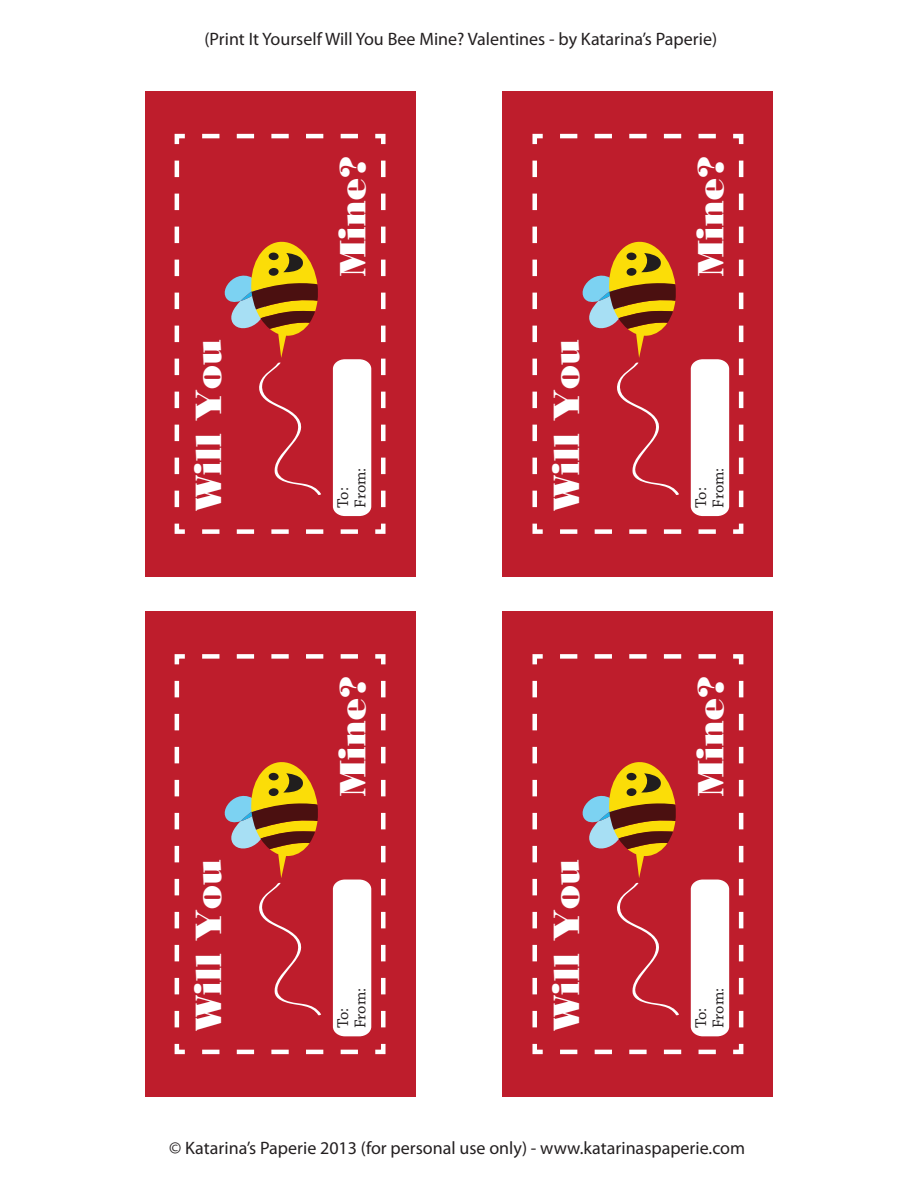
<style>
.page{position:relative;width:918px;height:1188px;background:#fff}
.page>*{position:absolute;margin:0;border:0;box-sizing:border-box;transform-origin:0 0}
.t1{font:36px "Bodoni Poster";color:#fff}
.t2{font:18px "Myriad Pro";color:#231f20}
.t3{font:16.5px/17.4px "Chaparral Pro";letter-spacing:-.005em;color:#231f20}
</style>
<div class="page">
<div style="left:145px;top:91px;width:270px;height:486px;background:#be1d2c"></div>
<svg style="left:174px;top:133px;width:212px;height:401px"></svg>
<div style="left:503px;top:91px;width:270px;height:486px;background:#be1d2c"></div>
<svg style="left:532px;top:133px;width:212px;height:401px"></svg>
<div style="left:145px;top:611px;width:270px;height:486px;background:#be1d2c"></div>
<svg style="left:174px;top:654px;width:212px;height:401px"></svg>
<div style="left:503px;top:611px;width:270px;height:486px;background:#be1d2c"></div>
<svg style="left:532px;top:654px;width:212px;height:401px"></svg>
<p class="t2" style="left:204px;top:28px;width:514px">(Print It Yourself Will You Bee Mine? Valentines - by Katarina’s Paperie)</p>
<h1 class="t1" style="left:187px;top:511px;width:174px;rotate:-90deg">Will You</h1>
<h1 class="t1" style="left:187px;top:1031px;width:174px;rotate:-90deg">Will You</h1>
<h1 class="t1" style="left:331px;top:276px;width:121px;rotate:-90deg">Mine?</h1>
<p class="t3" style="left:335px;top:508px;width:42px;rotate:-90deg">To:<br>From:</p>
<h1 class="t1" style="left:331px;top:796px;width:121px;rotate:-90deg">Mine?</h1>
<p class="t3" style="left:335px;top:1028px;width:42px;rotate:-90deg">To:<br>From:</p>
<h1 class="t1" style="left:544px;top:511px;width:174px;rotate:-90deg">Will You</h1>
<h1 class="t1" style="left:544px;top:1031px;width:174px;rotate:-90deg">Will You</h1>
<h1 class="t1" style="left:689px;top:276px;width:121px;rotate:-90deg">Mine?</h1>
<p class="t3" style="left:693px;top:508px;width:42px;rotate:-90deg">To:<br>From:</p>
<h1 class="t1" style="left:689px;top:796px;width:121px;rotate:-90deg">Mine?</h1>
<p class="t3" style="left:693px;top:1028px;width:42px;rotate:-90deg">To:<br>From:</p>
<p class="t2" style="left:169px;top:1137px;width:577px">© Katarina’s Paperie 2013 (for personal use only) - www.katarinaspaperie.com</p>
</div>
